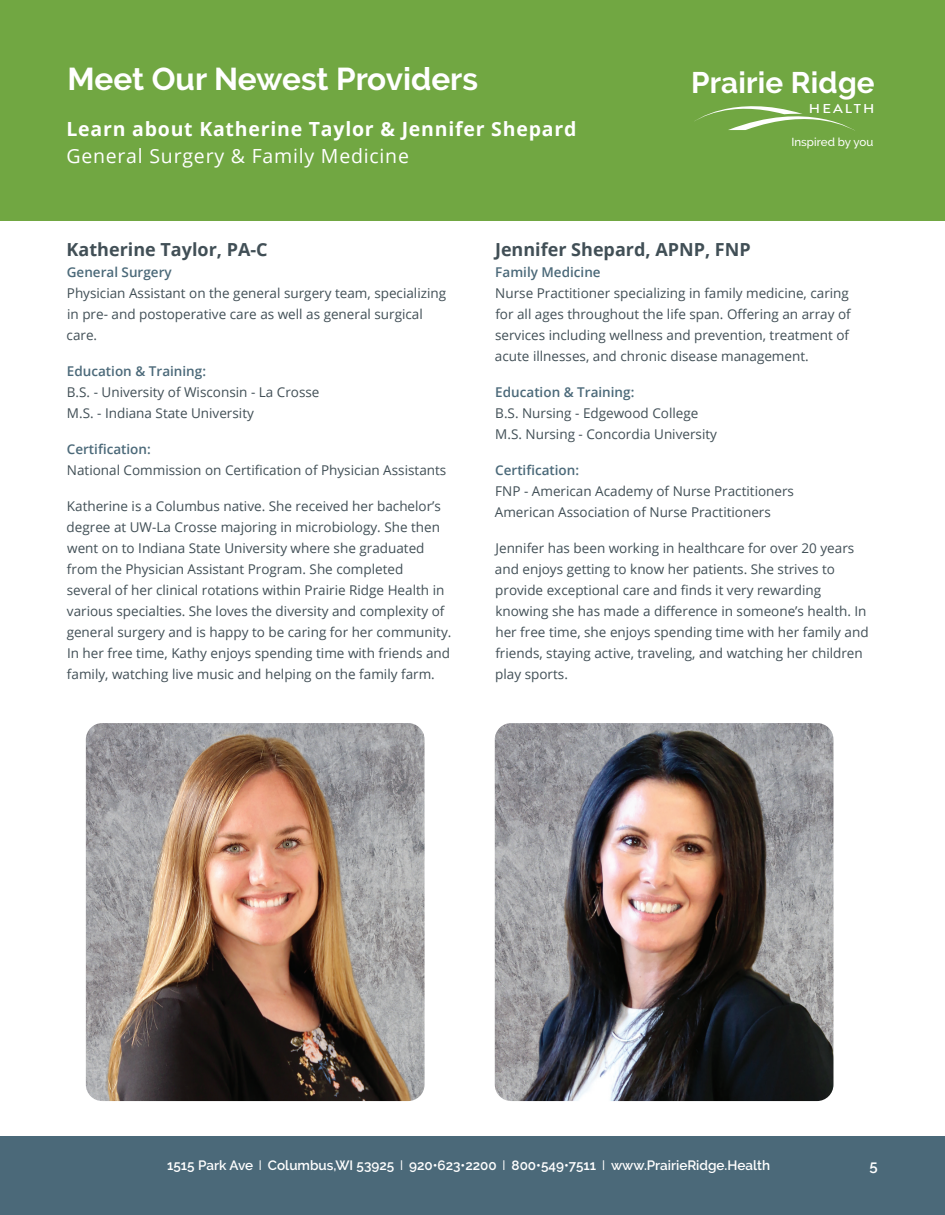
<style>
.page{position:relative;width:945px;height:1215px;background:#fff}
.page>*{position:absolute;margin:0;border:0;box-sizing:border-box;transform-origin:0 0}
.t1{font:700 31.5px "Raleway";color:#fff}
.t2{font:700 29.7px "Raleway";letter-spacing:.005em;color:#fff}
.t3{font:700 19.5px "Open Sans";letter-spacing:.04em;color:#fff}
.t4{font:19.5px "Open Sans";letter-spacing:.04em;color:#fff}
.t5{font:700 18px "Open Sans";color:#414f56}
.t6{font:600 15px "Raleway";color:#fff}
.t7{font:13.5px/21px "Open Sans";color:#414f56}
.t8{font:600 13.5px "Open Sans";color:#4b6979}
.t9{font:600 13.5px "Raleway";color:#fff}
.t10{font:500 12.9px "Brandon Grotesque";letter-spacing:.14em;color:#fff;scale:1.15 1}
.t11{font:500 11.55px "Raleway";color:#fff}
.s1{font-family:"Arial Narrow";font-weight:400}
</style>
<div class="page">
<div style="left:0;top:0;width:945px;height:221px;background:#71a742"></div>
<div style="left:0;top:1137px;width:945px;height:78px;background:#4b6979"></div>
<svg style="left:694px;top:106px;width:161px;height:25px"></svg>
<img style="left:86px;top:723px;width:339px;height:378px">
<img style="left:495px;top:723px;width:338px;height:378px">
<h1 class="t1" style="left:68px;top:60px;width:412px">Meet Our Newest Providers</h1>
<h3 class="t3" style="left:66px;top:115px;width:511px">Learn about Katherine Taylor &amp; Jennifer Shepard</h3>
<h3 class="t4" style="left:66px;top:143px;width:344px">General Surgery &amp; Family Medicine</h3>
<h2 class="t2" style="left:691px;top:66px;width:185px">Prairie Ridge</h2>
<p class="t10" style="left:809px;top:100px;width:58px">HEALTH</p>
<p class="t11" style="left:791px;top:135px;width:84px">Inspired by you</p>
<h3 class="t5" style="left:67px;top:237px;width:203px">Katherine Taylor, PA-C</h3>
<p class="t8" style="left:67px;top:263px;width:107px">General Surgery</p>
<p class="t7" style="left:67px;top:282px;width:381px">Physician Assistant on the general surgery team, specializing in pre- and postoperative care as well as general surgical care.</p>
<p class="t8" style="left:67px;top:362px;width:141px">Education &amp; Training:</p>
<p class="t7" style="left:67px;top:381px;width:254px">B.S. - University of Wisconsin - La Crosse<br>M.S. - Indiana State University</p>
<p class="t8" style="left:67px;top:440px;width:86px">Certification:</p>
<p class="t7" style="left:67px;top:459px;width:381px">National Commission on Certification of Physician Assistants</p>
<p class="t7" style="left:67px;top:495px;width:386px">Katherine is a Columbus native. She received her bachelor’s degree at UW-La Crosse majoring in microbiology. She then went on to Indiana State University where she graduated from the Physician Assistant Program. She completed<br>several of her clinical rotations within Prairie Ridge Health in various specialties. She loves the diversity and complexity of general surgery and is happy to be caring for her community.<br>In her free time, Kathy enjoys spending time with friends and family, watching live music and helping on the family farm.</p>
<h3 class="t5" style="left:495px;top:237px;width:257px">Jennifer Shepard, APNP, FNP</h3>
<p class="t8" style="left:495px;top:263px;width:107px">Family Medicine</p>
<p class="t7" style="left:495px;top:282px;width:357px">Nurse Practitioner specializing in family medicine, caring for all ages throughout the life span. Offering an array of services including wellness and prevention, treatment of acute illnesses, and chronic disease management.</p>
<p class="t8" style="left:495px;top:383px;width:141px">Education &amp; Training:</p>
<p class="t7" style="left:495px;top:402px;width:223px">B.S. Nursing - Edgewood College<br>M.S. Nursing - Concordia University</p>
<p class="t8" style="left:495px;top:461px;width:86px">Certification:</p>
<p class="t7" style="left:495px;top:480px;width:301px">FNP - American Academy of Nurse Practitioners<br>American Association of Nurse Practitioners</p>
<p class="t7" style="left:495px;top:537px;width:375px">Jennifer has been working in healthcare for over 20 years and enjoys getting to know her patients. She strives to provide exceptional care and finds it very rewarding knowing she has made a difference in someone’s health. In her free time, she enjoys spending time with her family and friends, staying active, traveling, and watching her children play sports.</p>
<p class="t9" style="left:167px;top:1157px;width:605px">1515 Park Ave <span class="s1">l</span> Columbus,WI 53925 <span class="s1">l</span> 920•623•2200 <span class="s1">l</span> 800•549•7511 <span class="s1">l</span> www.PrairieRidge.Health</p>
<p class="t6" style="left:869px;top:1157px;width:10px">5</p>
</div>
